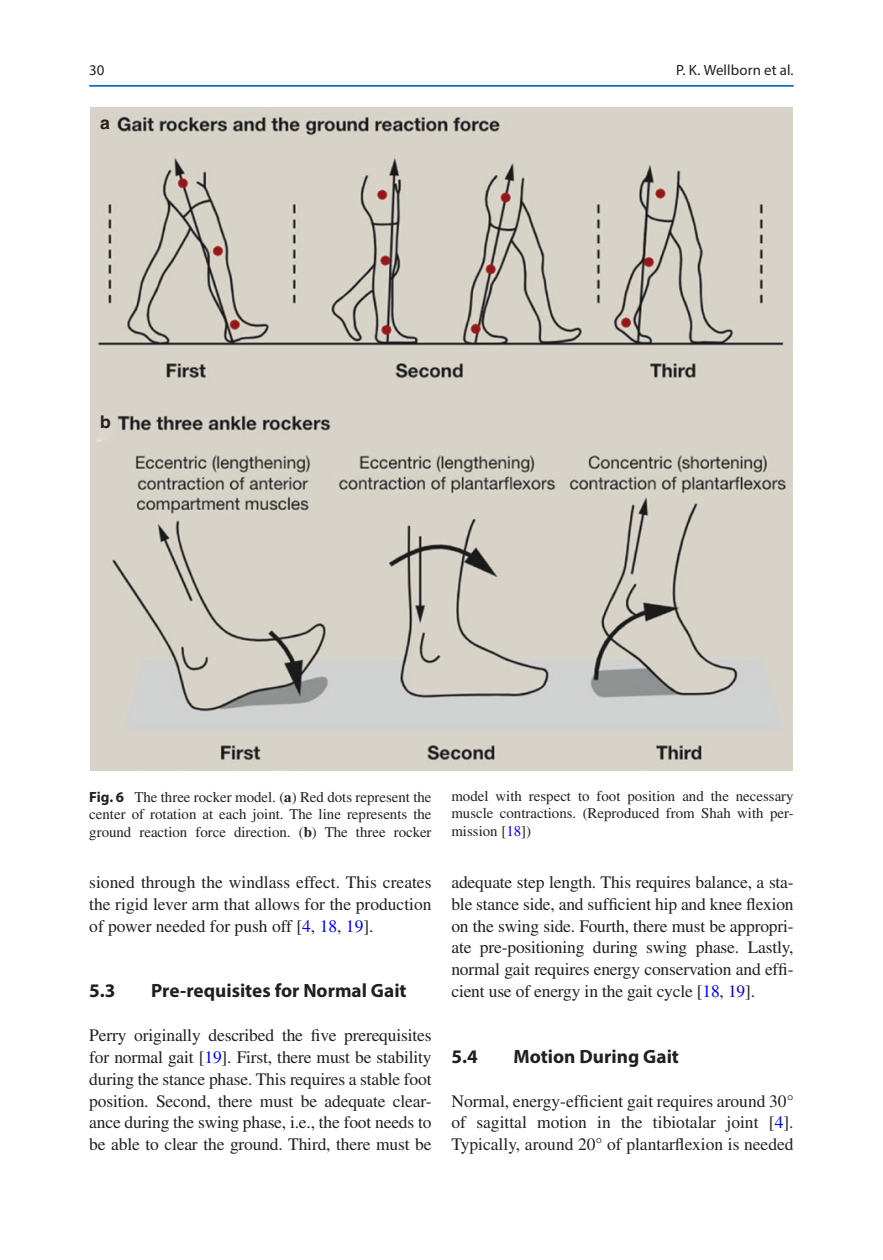
<style>
.page{position:relative;width:883px;height:1260px;background:#fff}
.page>*{position:absolute;margin:0;border:0;box-sizing:border-box;transform-origin:0 0}
._2_hd{font:700 19.25px "Myriad Pro";color:#231f20}
.Text_flush{font:17.5px/21.9px "Times LT Std";letter-spacing:-.01em;color:#231f20;text-align:justify}
.t1{font:17.5px "Helvetica Bold 2";color:#231f20}
.t2{font:14.88px/17.5px "Times LT Std";color:#231f20;text-align:justify}
.t3{font:14.88px "Myriad Pro";letter-spacing:.005em;color:#231f20}
.s1{font-family:"Myriad Pro";font-weight:700}
.s2{font-weight:700}
.s3{color:#00f}
</style>
<div class="page">
<img style="left:90px;top:107px;width:703px;height:663px">
<hr style="left:89px;top:85px;width:705px;height:2px;background:#0073bc">
<p class="t3" style="left:89px;top:61px;width:17px">30</p>
<p class="t1" style="left:100px;top:109px;width:11px">a</p>
<p class="t1" style="left:100px;top:407px;width:12px">b</p>
<p class="t3" style="left:676px;top:61px;width:119px">P. K. Wellborn et al.</p>
<p class="t2" style="left:89px;top:788px;width:344px"><span class="s1">Fig. 6</span> The three rocker model. (<span class="s2">a</span>) Red dots represent the center of rotation at each joint. The line represents the ground reaction force direction. (<span class="s2">b</span>) The three rocker</p>
<p class="t2" style="left:451px;top:787px;width:344px">model with respect to foot position and the necessary muscle contractions. (Reproduced from Shah with per&shy;mission [<span class="s3">18</span>])</p>
<p class="Text_flush" style="left:89px;top:871px;width:344px">sioned through the windlass effect. This creates the rigid lever arm that allows for the production of power needed for push off [<span class="s3">4</span>, <span class="s3">18</span>, <span class="s3">19</span>].</p>
<p class="Text_flush" style="left:451px;top:871px;width:344px">adequate step length. This requires balance, a sta&shy;ble stance side, and sufficient hip and knee flexion on the swing side. Fourth, there must be appropri&shy;ate pre-positioning during swing phase. Lastly, normal gait requires energy conservation and effi&shy;cient use of energy in the gait cycle [<span class="s3">18</span>, <span class="s3">19</span>].</p>
<h3 class="_2_hd" style="left:89px;top:978px;width:28px">5.3</h3>
<h3 class="_2_hd" style="left:151px;top:978px;width:257px">Pre-requisites for Normal Gait</h3>
<p class="Text_flush" style="left:89px;top:1024px;width:344px">Perry originally described the five prerequisites for normal gait [<span class="s3">19</span>]. First, there must be stability during the stance phase. This requires a stable foot position. Second, there must be adequate clear&shy;ance during the swing phase, i.e., the foot needs to be able to clear the ground. Third, there must be</p>
<h3 class="_2_hd" style="left:451px;top:1044px;width:28px">5.4</h3>
<h3 class="_2_hd" style="left:513px;top:1044px;width:167px">Motion During Gait</h3>
<p class="Text_flush" style="left:451px;top:1090px;width:344px">Normal, energy-efficient gait requires around 30° of sagittal motion in the tibiotalar joint [<span class="s3">4</span>].<br>Typically, around 20° of plantarflexion is needed</p>
</div>
